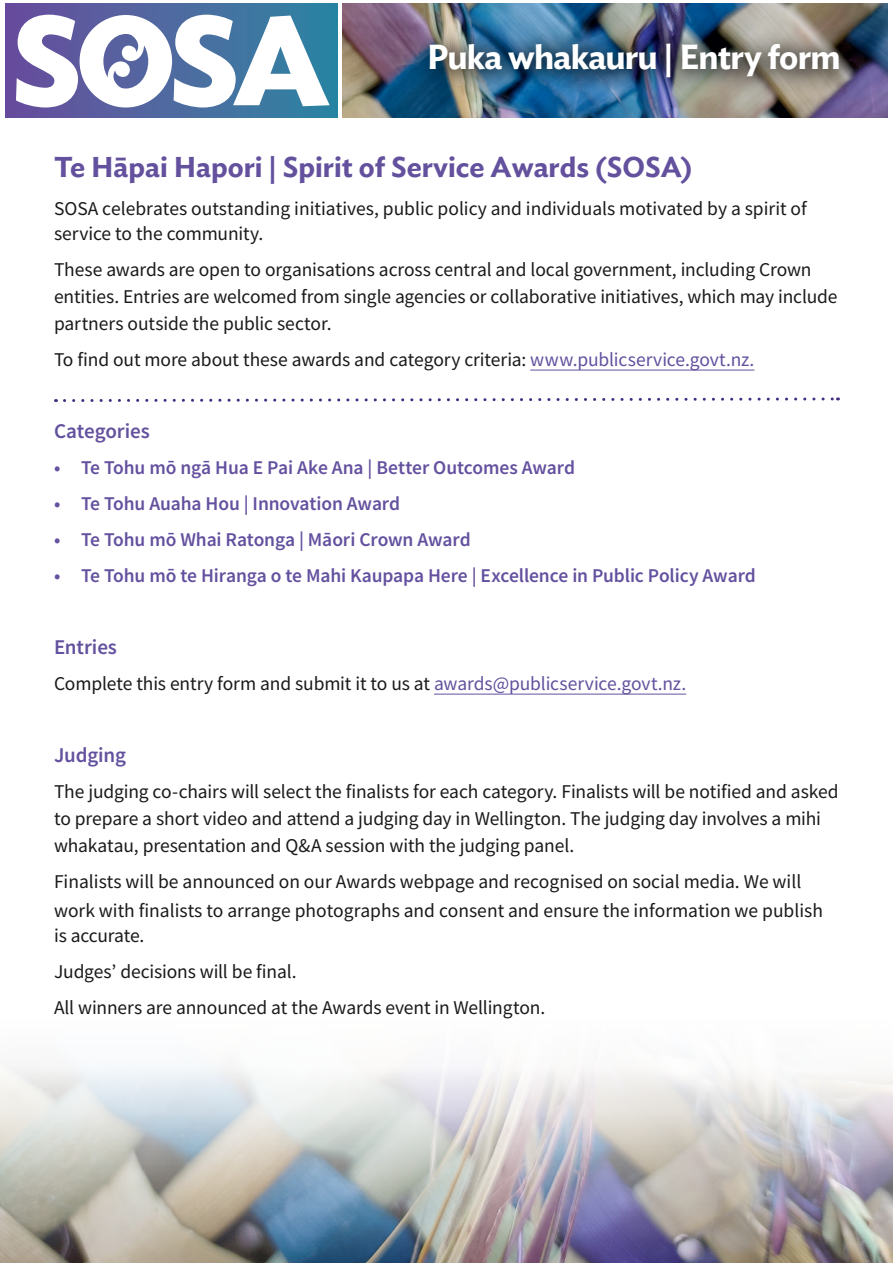
<style>
.page{position:relative;width:893px;height:1263px;background:#fff}
.page>*{position:absolute;margin:0;border:0;box-sizing:border-box;transform-origin:0 0}
.t1{font:600 34.5px "Ideal Sans";letter-spacing:-.025em;color:#fff}
.body{font:600 28.5px "Ideal Sans";color:#63519e}
.body-2{font:600 21px "Source Sans Pro";letter-spacing:-.005em;color:#63519e}
.body-3{font:19.5px/27px "Source Sans Pro";letter-spacing:-.005em;color:#1a1a1a}
.t2{font:600 19.5px "Source Sans Pro";letter-spacing:-.005em;color:#64519f}
.s1{color:#63519e}
</style>
<div class="page">
<svg style="left:56px;top:397px;width:782px;height:5px"></svg>
<img style="left:343px;top:4px;width:544px;height:113px">
<div style="left:410px;top:24px;width:454px;height:78px;background:#000;opacity:.9"></div>
<div style="left:5px;top:4px;width:333px;height:113px;background:linear-gradient(to right,#6b4d9d,#2d85a3)"></div>
<svg style="left:16px;top:15px;width:314px;height:93px"></svg>
<img style="left:0;top:1067px;width:893px;height:196px">
<hr style="left:530px;top:370px;width:224px;height:1px;background:#63519e">
<hr style="left:434px;top:694px;width:252px;height:1px;background:#63519e">
<p class="t1" style="left:427px;top:29px;width:415px">Puka whakauru | Entry form</p>
<p class="body" style="left:54px;top:145px;width:640px">Te Hāpai Hapori | Spirit of Service Awards (SOSA)</p>
<p class="body-3" style="left:54px;top:196px;width:754px;line-height:25.2px">SOSA celebrates outstanding initiatives, public policy and individuals motivated by a spirit of service to the community.</p>
<p class="body-3" style="left:54px;top:256px;width:785px">These awards are open to organisations across central and local government, including Crown entities. Entries are welcomed from single agencies or collaborative initiatives, which may include partners outside the public sector.</p>
<p class="body-3" style="left:54px;top:346px;width:702px">To find out more about these awards and category criteria: <span class="s1">www.publicservice.govt.nz.</span></p>
<p class="body-2" style="left:54px;top:417px;width:97px">Categories</p>
<p class="t2" style="left:54px;top:455px;width:523px">• Te Tohu mō ngā Hua E Pai Ake Ana | Better Outcomes Award</p>
<p class="t2" style="left:54px;top:491px;width:348px">• Te Tohu Auaha Hou | Innovation Award</p>
<p class="t2" style="left:54px;top:527px;width:418px">• Te Tohu mō Whai Ratonga | Māori Crown Award</p>
<p class="t2" style="left:54px;top:563px;width:703px">• Te Tohu mō te Hiranga o te Mahi Kaupapa Here | Excellence in Public Policy Award</p>
<p class="body-2" style="left:54px;top:633px;width:65px">Entries</p>
<p class="body-3" style="left:54px;top:670px;width:634px">Complete this entry form and submit it to us at <span class="s1">awards@publicservice.govt.nz.</span></p>
<p class="body-2" style="left:54px;top:741px;width:74px">Judging</p>
<p class="body-3" style="left:54px;top:778px;width:786px">The judging co-chairs will select the finalists for each category. Finalists will be notified and asked to prepare a short video and attend a judging day in Wellington. The judging day involves a mihi whakatau, presentation and Q&amp;A session with the judging panel.</p>
<p class="body-3" style="left:54px;top:867px;width:770px;line-height:28.8px">Finalists will be announced on our Awards webpage and recognised on social media. We will work with finalists to arrange photographs and consent and ensure the information we publish</p>
<p class="body-3" style="left:54px;top:918px;width:493px;line-height:36px">is accurate.<br>Judges’ decisions will be final.<br>All winners are announced at the Awards event in Wellington.</p>
</div>
